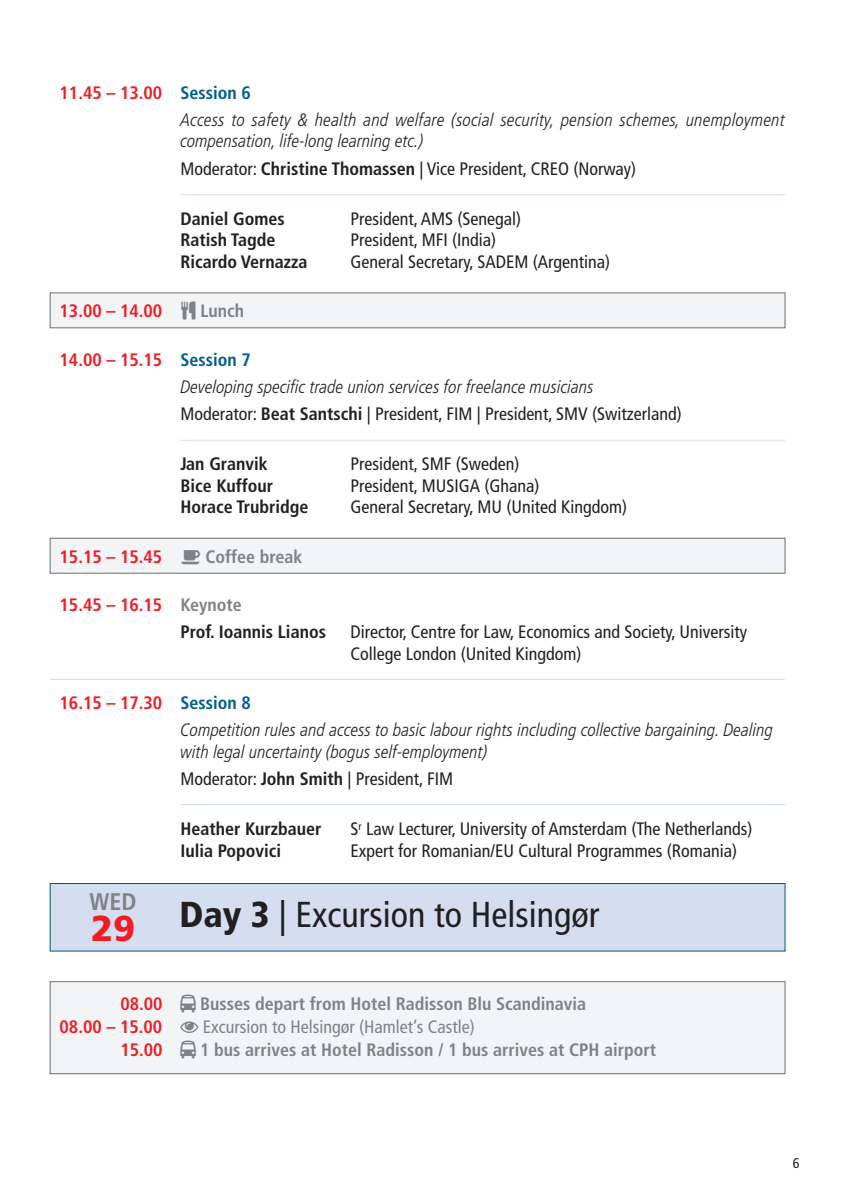
<style>
.page{position:relative;width:842px;height:1191px;background:#fff}
.page>*{position:absolute;margin:0;border:0;box-sizing:border-box;transform-origin:0 0}
.t1{font:condensed 36px "Frutiger";color:#231f20}
.t2{font:900 36px "Frutiger";color:#ee1d23}
.t3{font:700 condensed 24px "Frutiger";color:#808285}
.t4{font:condensed 18px/21.6px "Frutiger";color:#231f20}
.t5{font:italic 300 condensed 18px/21.6px "Frutiger LT Pro";color:#231f20}
.t6{font:700 condensed 18px/27px "Frutiger";color:#231f20}
.t7{font:700 condensed 18px "Frutiger";color:#808285}
.t8{font:700 condensed 18px/23px "Frutiger";color:#ee1d23;text-align:right}
.t9{font:condensed 18px "Frutiger";color:#808285}
.t10{font:700 condensed 18px "Frutiger";color:#005c91}
.t11{font:condensed 14px "Frutiger";color:#231f20}
.s1{color:#005c91}
.s2{font-weight:700}
.s3{color:#ee1d23}
.s4{color:#808285}
.s5{font-weight:900}
</style>
<div class="page">
<hr style="left:180px;top:194px;width:605px;height:1px;background:#d4def0">
<div style="left:50px;top:293px;width:735px;height:34px;background:#f3f4f6"></div>
<div style="left:50px;top:293px;width:735px;height:35px;border:1px solid #6c6d70"></div>
<div style="left:50px;top:538px;width:735px;height:35px;background:#f3f4f6"></div>
<div style="left:50px;top:538px;width:735px;height:35px;border:1px solid #6c6d70"></div>
<hr style="left:50px;top:679px;width:735px;height:1px;background:#d4def0">
<hr style="left:180px;top:440px;width:605px;height:1px;background:#d4def0">
<hr style="left:180px;top:804px;width:605px;height:1px;background:#d4def0">
<div style="left:50px;top:883px;width:735px;height:67px;background:#d4def0"></div>
<div style="left:50px;top:883px;width:735px;height:68px;border:1px solid #00597f"></div>
<div style="left:50px;top:982px;width:735px;height:91px;background:#f3f4f6"></div>
<div style="left:50px;top:981px;width:735px;height:93px;border:1px solid #6c6d70"></div>
<p class="t8" style="left:60px;top:81px;width:193px">11.45 – 13.00 <span class="s1">Session 6</span></p>
<p class="t5" style="left:180px;top:109px;width:606px">Access to safety &amp; health and welfare (social security, pension schemes, unemployment compensation, life-long learning etc.)</p>
<p class="t4" style="left:180px;top:158px;width:457px">Moderator: <span class="s2">Christine Thomassen</span> | Vice President, CREO (Norway)</p>
<p class="t6" style="left:180px;top:205px;width:106px">Daniel Gomes</p>
<p class="t4" style="left:350px;top:208px;width:172px">President, AMS (Senegal)</p>
<p class="t6" style="left:180px;top:227px;width:97px">Ratish Tagde</p>
<p class="t4" style="left:350px;top:229px;width:147px">President, MFI (India)</p>
<p class="t6" style="left:180px;top:248px;width:129px">Ricardo Vernazza</p>
<p class="t4" style="left:350px;top:251px;width:261px">General Secretary, SADEM (Argentina)</p>
<p class="t8" style="left:60px;top:299px;width:104px">13.00 – 14.00</p>
<p class="t7" style="left:200px;top:300px;width:45px">Lunch</p>
<p class="t8" style="left:60px;top:348px;width:104px">14.00 – 15.15</p>
<p class="t10" style="left:180px;top:348px;width:72px">Session 7</p>
<p class="t5" style="left:180px;top:376px;width:415px">Developing specific trade union services for freelance musicians</p>
<p class="t4" style="left:180px;top:403px;width:503px">Moderator: <span class="s2">Beat Santschi</span> | President, FIM | President, SMV (Switzerland)</p>
<p class="t6" style="left:180px;top:450px;width:89px">Jan Granvik</p>
<p class="t4" style="left:350px;top:453px;width:170px">President, SMF (Sweden)</p>
<p class="t6" style="left:180px;top:472px;width:94px">Bice Kuffour</p>
<p class="t4" style="left:350px;top:475px;width:190px">President, MUSIGA (Ghana)</p>
<p class="t6" style="left:180px;top:493px;width:130px">Horace Trubridge</p>
<p class="t4" style="left:350px;top:496px;width:278px">General Secretary, MU (United Kingdom)</p>
<p class="t8" style="left:60px;top:545px;width:104px">15.15 – 15.45</p>
<p class="t7" style="left:205px;top:546px;width:99px">Coffee break</p>
<p class="t6" style="left:180px;top:591px;width:147px;text-indent:-121px"><span class="s3">15.45 – 16.15</span> <span class="s4">Keynote<br></span>Prof. Ioannis Lianos</p>
<p class="t4" style="left:350px;top:621px;width:398px">Director, Centre for Law, Economics and Society, University<br>College London (United Kingdom)</p>
<p class="t8" style="left:60px;top:691px;width:193px">16.15 – 17.30 <span class="s1">Session 8</span></p>
<p class="t5" style="left:180px;top:719px;width:594px">Competition rules and access to basic labour rights including collective bargaining. Dealing with legal uncertainty (bogus self-employment)</p>
<p class="t4" style="left:180px;top:768px;width:274px">Moderator: <span class="s2">John Smith</span> | President, FIM</p>
<p class="t6" style="left:180px;top:815px;width:142px">Heather Kurzbauer</p>
<p class="t4" style="left:350px;top:818px;width:404px">S<sup>r</sup> Law Lecturer, University of Amsterdam (The Netherlands)</p>
<p class="t6" style="left:180px;top:837px;width:102px">Iulia Popovici</p>
<p class="t4" style="left:350px;top:840px;width:388px">Expert for Romanian/EU Cultural Programmes (Romania)</p>
<h2 class="t3" style="left:89px;top:887px;width:49px">WED</h2>
<h1 class="t1" style="left:179px;top:893px;width:422px"><span class="s5">Day 3</span> | Excursion to Helsingør</h1>
<h1 class="t2" style="left:91px;top:906px;width:46px">29</h1>
<p class="t8" style="left:60px;top:992px;width:104px">08.00<br>08.00 – 15.00<br>15.00</p>
<p class="t7" style="left:200px;top:993px;width:387px">Busses depart from Hotel Radisson Blu Scandinavia</p>
<p class="t9" style="left:203px;top:1016px;width:273px">Excursion to Helsingør (Hamlet’s Castle)</p>
<p class="t7" style="left:200px;top:1039px;width:457px">1 bus arrives at Hotel Radisson / 1 bus arrives at CPH airport</p>
<p class="t11" style="left:793px;top:1154px;width:8px">6</p>
</div>
